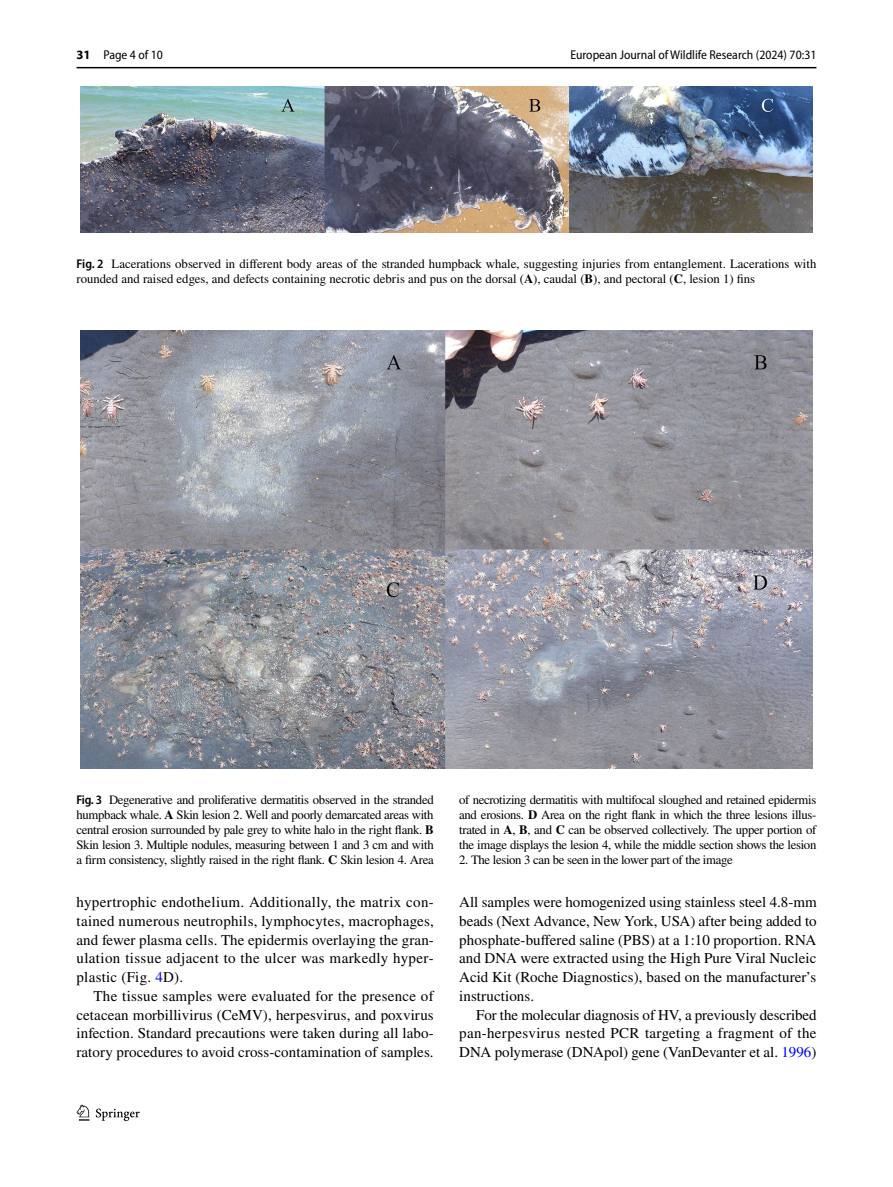
<style>
.page{position:relative;width:893px;height:1187px;background:#fff}
.page>*{position:absolute;margin:0;border:0;box-sizing:border-box;transform-origin:0 0}
.t1{font:15px/18.8px "STIX";letter-spacing:.005em;color:#000;text-align:justify}
.t2{font:12.75px/15px "STIX";color:#000;text-align:justify}
.t3{font:semi-condensed 12.75px "Myriad Pro";color:#000}
.t4{font:12.75px "STIX";letter-spacing:-.025em;color:#000}
.s1{font-weight:700;font-stretch:normal}
.s2{font-family:"Myriad Pro";font-weight:600;font-stretch:semi-condensed}
.s3{font-weight:700}
.s4{color:#00f}
</style>
<div class="page">
<hr style="left:77px;top:67px;width:739px;height:1px;background:#000">
<svg style="left:77px;top:1104px;width:12px;height:16px"></svg>
<svg style="left:96px;top:1108px;width:44px;height:12px"></svg>
<img style="left:81px;top:87px;width:731px;height:146px">
<img style="left:81px;top:331px;width:731px;height:437px">
<p class="t3" style="left:77px;top:48px;width:88px"><span class="s1">31</span> Page 4 of 10</p>
<p class="t3" style="left:570px;top:48px;width:247px">European Journal of Wildlife Research (2024) 70:31</p>
<p class="t2" style="left:77px;top:257px;width:741px"><span class="s2">Fig. 2</span> Lacerations observed in different body areas of the stranded humpback whale, suggesting injuries from entanglement. Lacerations with rounded and raised edges, and defects containing necrotic debris and pus on the dorsal (<span class="s3">A</span>), caudal (<span class="s3">B</span>), and pectoral (<span class="s3">C</span>, lesion 1) fins</p>
<p class="t2" style="left:77px;top:793px;width:359px"><span class="s2">Fig. 3</span> Degenerative and proliferative dermatitis observed in the stranded humpback whale. <span class="s3">A</span> Skin lesion 2. Well and poorly demarcated areas with central erosion surrounded by pale grey to white halo in the right flank. <span class="s3">B </span>Skin lesion 3. Multiple nodules, measuring between 1 and 3 cm and with a firm consistency, slightly raised in the right flank. <span class="s3">C</span> Skin lesion 4. Area</p>
<p class="t2" style="left:459px;top:793px;width:359px">of necrotizing dermatitis with multifocal sloughed and retained epidermis and erosions. <span class="s3">D</span> Area on the right flank in which the three lesions illus&shy;trated in <span class="s3">A</span>, <span class="s3">B</span>, and <span class="s3">C</span> can be observed collectively. The upper portion of the image displays the lesion 4, while the middle section shows the lesion</p>
<p class="t4" style="left:459px;top:850px;width:275px">2. The lesion 3 can be seen in the lower part of the image</p>
<p class="t1" style="left:77px;top:893px;width:359px">hypertrophic endothelium. Additionally, the matrix con&shy;tained numerous neutrophils, lymphocytes, macrophages, and fewer plasma cells. The epidermis overlaying the gran&shy;ulation tissue adjacent to the ulcer was markedly hyper&shy;plastic (Fig. <span class="s4">4</span>D).</p>
<p class="t1" style="left:77px;top:987px;width:359px;text-indent:17px">The tissue samples were evaluated for the presence of cetacean morbillivirus (CeMV), herpesvirus, and poxvirus infection. Standard precautions were taken during all labo&shy;ratory procedures to avoid cross-contamination of samples.</p>
<p class="t1" style="left:459px;top:893px;width:359px">All samples were homogenized using stainless steel 4.8-mm beads (Next Advance, New York, USA) after being added to phosphate-buffered saline (PBS) at a 1:10 proportion. RNA and DNA were extracted using the High Pure Viral Nucleic Acid Kit (Roche Diagnostics), based on the manufacturer’s instructions.</p>
<p class="t1" style="left:459px;top:1006px;width:359px;text-indent:17px">For the molecular diagnosis of HV, a previously described pan-herpesvirus nested PCR targeting a fragment of the DNA polymerase (DNApol) gene (VanDevanter et al. <span class="s4">1996</span>)</p>
</div>
